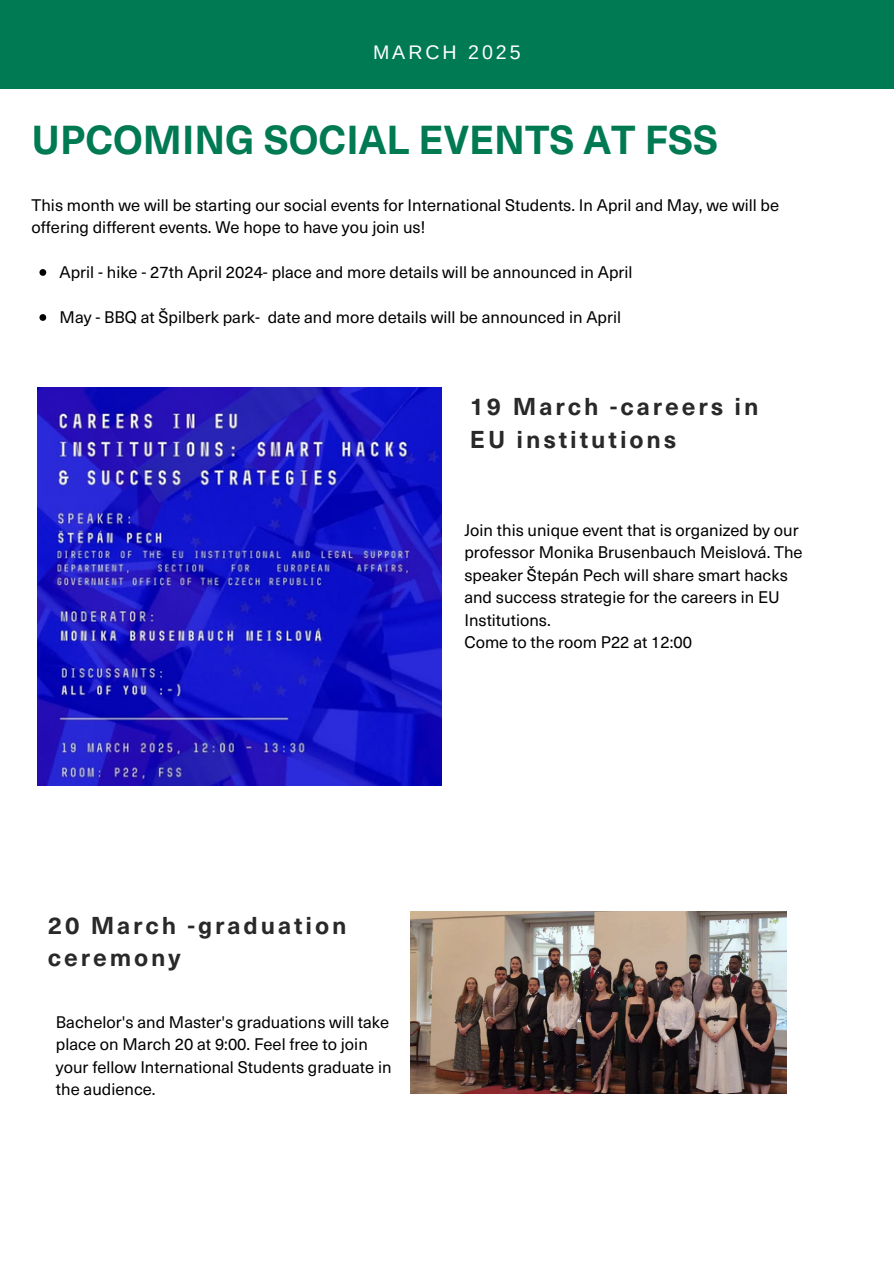
<style>
.page{position:relative;width:894px;height:1264px;background:#fff}
.page>*{position:absolute;margin:0;border:0;box-sizing:border-box;transform-origin:0 0}
.t1{font:700 39.75px "Neue Haas Unica Pro";color:#007a53}
.t2{font:700 24px/32.7px "Neue Haas Unica Pro";letter-spacing:.12em;color:#292929}
.t3{font:19.65px "Arimo";letter-spacing:.15em;color:#fff}
.t4{font:16.5px/22.5px "Neue Haas Unica Pro";color:#000}
</style>
<div class="page">
<div style="left:0;top:0;width:893px;height:89px;background:#007a53"></div>
<svg style="left:39px;top:269px;width:7px;height:7px"></svg>
<svg style="left:39px;top:314px;width:7px;height:7px"></svg>
<img style="left:38px;top:388px;width:403px;height:397px">
<img style="left:410px;top:911px;width:375px;height:182px">
<p class="t3" style="left:373px;top:41px;width:149px">MARCH 2025</p>
<h3 class="t1" style="left:32px;top:108px;width:687px">UPCOMING SOCIAL EVENTS AT FSS</h3>
<p class="t4" style="left:32px;top:192px;width:749px">This month we will be starting our social events for International Students. In April and May, we will be offering different events. We hope to have you join us!</p>
<h1 class="t4" style="left:60px;top:260px;width:574px">April - hike - 27th April 2024- place and more details will be announced in April</h1>
<p class="t4" style="left:60px;top:305px;width:562px">May - BBQ at Špilberk park- date and more details will be announced in April</p>
<p class="t2" style="left:470px;top:389px;width:290px">19 March -careers in<br>EU institutions</p>
<p class="t4" style="left:464px;top:518px;width:340px">Join this unique event that is organized by our professor Monika Brusenbauch Meislová. The speaker Štepán Pech will share smart hacks and success strategie for the careers in EU Institutions.</p>
<h2 class="t4" style="left:464px;top:630px;width:229px">Come to the room P22 at 12:00</h2>
<p class="t2" style="left:48px;top:907px;width:300px">20 March -graduation ceremony</p>
<p class="t4" style="left:56px;top:1009px;width:337px">Bachelor's and Master's graduations will take place on March 20 at 9:00. Feel free to join your fellow International Students graduate in the audience.</p>
</div>
